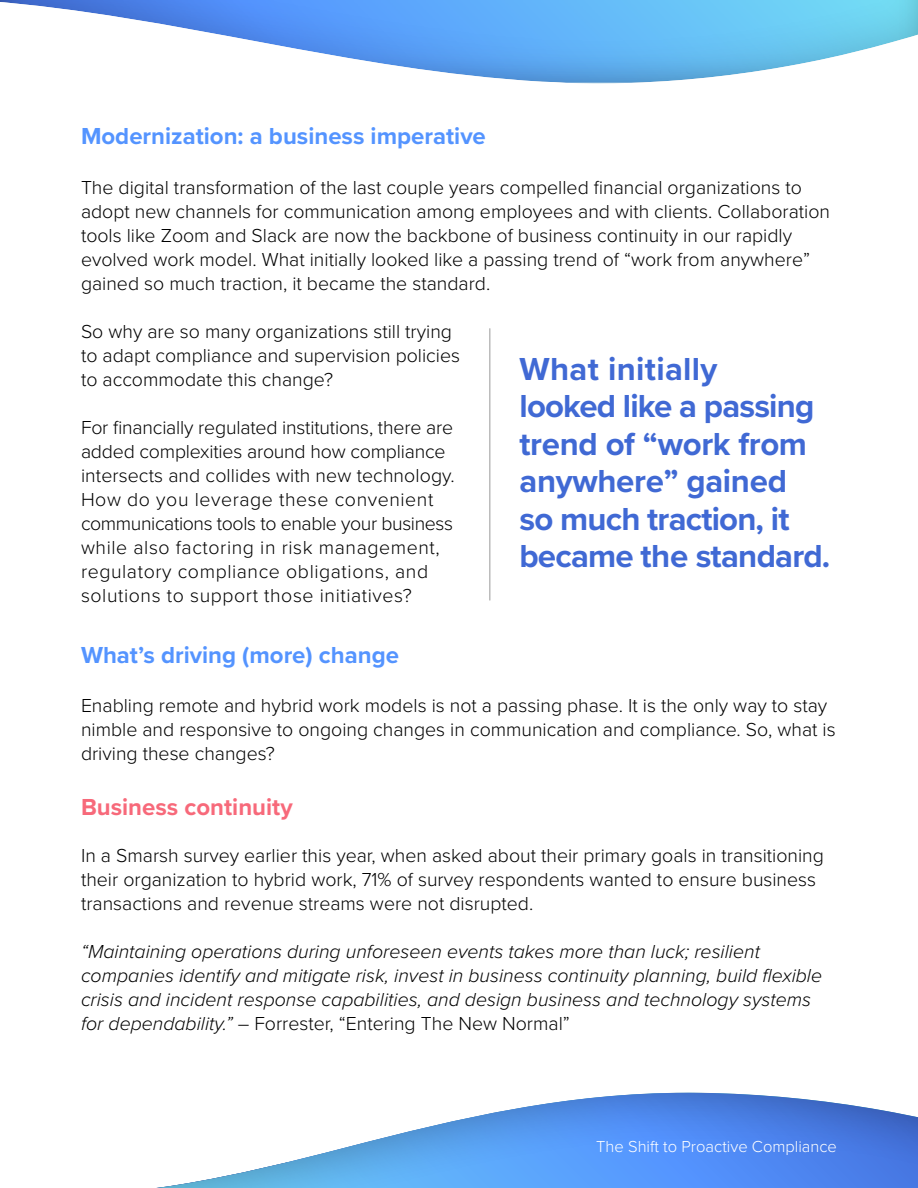
<style>
.page{position:relative;width:918px;height:1188px;background:#fff}
.page>*{position:absolute;margin:0;border:0;box-sizing:border-box;transform-origin:0 0}
.t1{font:700 33px/37.5px "Proxima Nova";letter-spacing:-.02em;color:#4069d4}
.t2{font:700 24px "Proxima Nova";color:#5494ff}
.t3{font:700 24px "Proxima Nova";color:#f7697a}
.t4{font:300 19.5px/24px "Proxima Nova";color:#000}
.t5{font:italic 300 19.5px/24px "Proxima Nova";color:#000}
.t6{font:300 16.5px "Proxima Nova";color:#fff}
.s1{font-style:normal}
</style>
<div class="page">
<div style="left:0;top:1083px;width:918px;height:105px;background:#000;opacity:.3"></div>
<div style="left:0;top:0;width:918px;height:84px;background:#58595b;opacity:.3"></div>
<hr style="left:489px;top:328px;width:1px;height:272px;background:#999">
<p class="t2" style="left:81px;top:118px;width:406px">Modernization: a business imperative</p>
<p class="t4" style="left:81px;top:174px;width:751px">The digital transformation of the last couple years compelled financial organizations to adopt new channels for communication among employees and with clients. Collaboration tools like Zoom and Slack are now the backbone of business continuity in our rapidly evolved work model. What initially looked like a passing trend of “work from anywhere” gained so much traction, it became the standard.</p>
<p class="t4" style="left:81px;top:318px;width:381px">So why are so many organizations still trying to adapt compliance and supervision policies to accommodate this change?</p>
<p class="t4" style="left:81px;top:414px;width:375px">For financially regulated institutions, there are added complexities around how compliance intersects and collides with new technology.<br>How do you leverage these convenient communications tools to enable your business while also factoring in risk management, regulatory compliance obligations, and solutions to support those initiatives?</p>
<h1 class="t1" style="left:519px;top:349px;width:312px">What initially<br>looked like a passing trend of “work from anywhere” gained<br>so much traction, it became the standard.</h1>
<p class="t2" style="left:81px;top:637px;width:319px">What’s driving (more) change</p>
<p class="t4" style="left:81px;top:692px;width:756px">Enabling remote and hybrid work models is not a passing phase. It is the only way to stay nimble and responsive to ongoing changes in communication and compliance. So, what is driving these changes?</p>
<p class="t3" style="left:81px;top:790px;width:213px">Business continuity</p>
<p class="t4" style="left:81px;top:843px;width:744px">In a Smarsh survey earlier this year, when asked about their primary goals in transitioning their organization to hybrid work, 71% of survey respondents wanted to ensure business transactions and revenue streams were not disrupted.</p>
<p class="t5" style="left:81px;top:939px;width:743px">“Maintaining operations during unforeseen events takes more than luck; resilient companies identify and mitigate risk, invest in business continuity planning, build flexible crisis and incident response capabilities, and design business and technology systems for dependability.” <span class="s1">– Forrester, “Entering The New Normal”</span></p>
<p class="t6" style="left:596px;top:1135px;width:242px">The Shift to Proactive Compliance</p>
</div>
